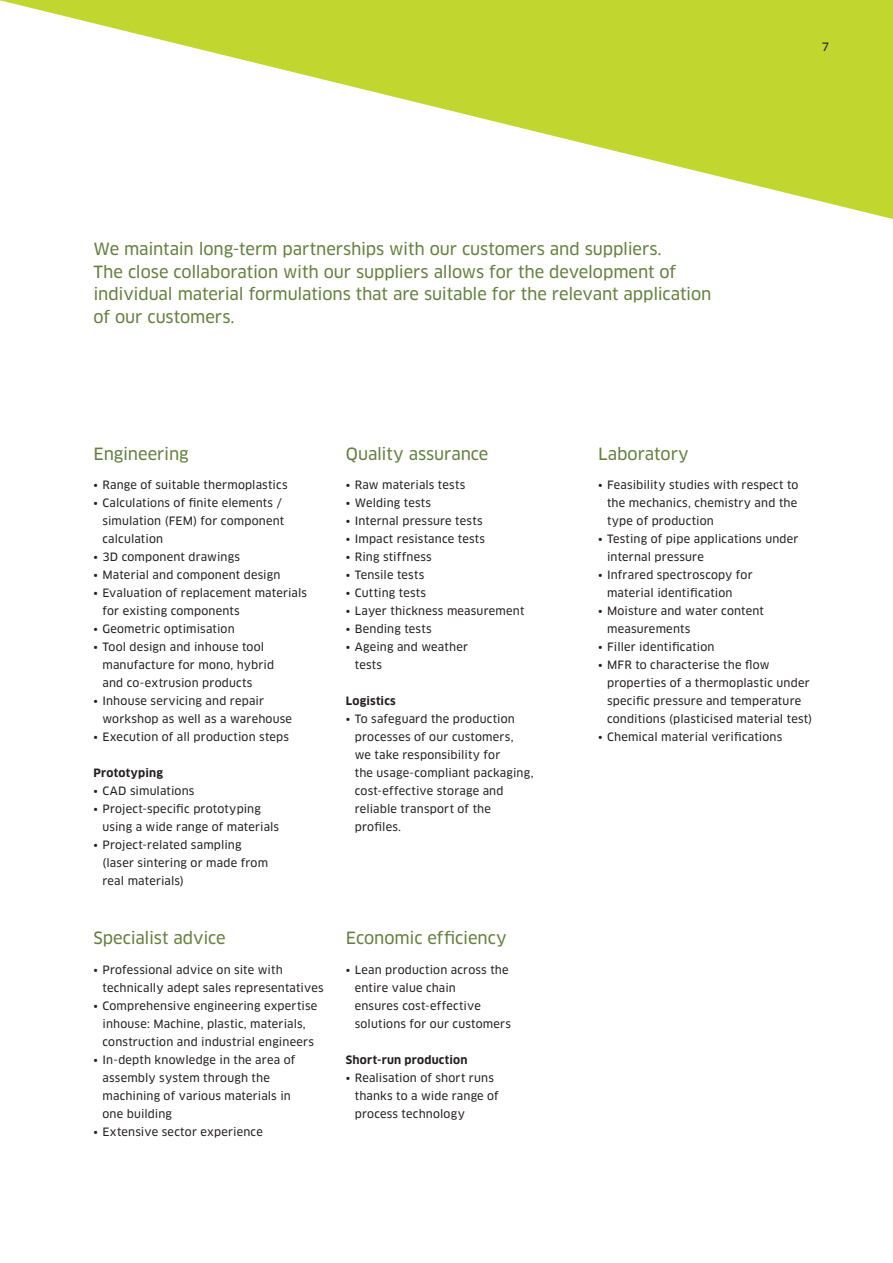
<style>
.page{position:relative;width:893px;height:1263px;background:#fff}
.page>*{position:absolute;margin:0;border:0;box-sizing:border-box;transform-origin:0 0}
.t1{font:16.5px/22.5px "Clan Pro News";letter-spacing:-.01em;color:#63813c}
.t2{font:11.25px/18px "Clan Pro News";letter-spacing:.015em;color:#231f20}
.t3{font:700 11.25px "Clan Pro";letter-spacing:.02em;color:#231f20}
</style>
<div class="page">
<svg style="left:0;top:0;width:893px;height:219px"></svg>
<p class="t2" style="left:822px;top:38px;width:9px">7</p>
<p class="t1" style="left:94px;top:238px;width:619px">We maintain long-term partnerships with our customers and suppliers.<br>The close collaboration with our suppliers allows for the development of individual material formulations that are suitable for the relevant application of our customers.</p>
<h1 class="t1" style="left:94px;top:442px;width:97px">Engineering</h1>
<p class="t2" style="left:94px;top:476px;width:196px">• Range of suitable thermoplastics</p>
<p class="t2" style="left:102px;top:494px;width:183px;text-indent:-9px">• Calculations of finite elements / simulation (FEM) for component calculation</p>
<p class="t2" style="left:94px;top:548px;width:148px">• 3D component drawings</p>
<p class="t2" style="left:94px;top:566px;width:188px">• Material and component design</p>
<p class="t2" style="left:102px;top:584px;width:206px;text-indent:-9px">• Evaluation of replacement materials for existing components</p>
<p class="t2" style="left:94px;top:620px;width:143px">• Geometric optimisation</p>
<p class="t2" style="left:102px;top:638px;width:173px;text-indent:-9px">• Tool design and inhouse tool manufacture for mono, hybrid and co-extrusion products</p>
<p class="t2" style="left:102px;top:692px;width:191px;text-indent:-9px">• Inhouse servicing and repair workshop as well as a warehouse</p>
<p class="t2" style="left:94px;top:728px;width:197px">• Execution of all production steps</p>
<p class="t3" style="left:94px;top:767px;width:71px">Prototyping</p>
<p class="t2" style="left:94px;top:782px;width:102px">• CAD simulations</p>
<p class="t2" style="left:102px;top:800px;width:178px;text-indent:-9px">• Project-specific prototyping using a wide range of materials</p>
<p class="t2" style="left:102px;top:836px;width:167px;text-indent:-9px">• Project-related sampling (laser sintering or made from real materials)</p>
<h1 class="t1" style="left:94px;top:927px;width:134px">Specialist advice</h1>
<p class="t2" style="left:102px;top:961px;width:223px;text-indent:-9px">• Professional advice on site with technically adept sales representatives</p>
<p class="t2" style="left:94px;top:997px;width:225px;text-align:center">• Comprehensive engineering expertise inhouse: Machine, plastic, materials, construction and industrial engineers</p>
<p class="t2" style="left:102px;top:1051px;width:194px;text-indent:-9px">• In-depth knowledge in the area of assembly system through the machining of various materials in one building</p>
<p class="t2" style="left:94px;top:1123px;width:171px">• Extensive sector experience</p>
<h1 class="t1" style="left:346px;top:442px;width:144px">Quality assurance</h1>
<p class="t2" style="left:346px;top:476px;width:121px">• Raw materials tests</p>
<p class="t2" style="left:346px;top:494px;width:87px">• Welding tests</p>
<p class="t2" style="left:346px;top:512px;width:138px">• Internal pressure tests</p>
<p class="t2" style="left:346px;top:530px;width:141px">• Impact resistance tests</p>
<p class="t2" style="left:346px;top:548px;width:87px">• Ring stiffness</p>
<p class="t2" style="left:346px;top:566px;width:80px">• Tensile tests</p>
<p class="t2" style="left:346px;top:584px;width:82px">• Cutting tests</p>
<p class="t2" style="left:346px;top:602px;width:180px">• Layer thickness measurement</p>
<p class="t2" style="left:346px;top:620px;width:87px">• Bending tests</p>
<p class="t2" style="left:355px;top:638px;width:115px;text-indent:-9px">• Ageing and weather tests</p>
<p class="t3" style="left:346px;top:695px;width:51px">Logistics</p>
<p class="t2" style="left:355px;top:710px;width:180px;text-indent:-9px">• To safeguard the production processes of our customers,<br>we take responsibility for<br>the usage-compliant packaging, cost-effective storage and reliable transport of the profiles.</p>
<h1 class="t1" style="left:346px;top:927px;width:162px">Economic efficiency</h1>
<p class="t2" style="left:355px;top:961px;width:158px;text-indent:-9px">• Lean production across the entire value chain<br>ensures cost-effective solutions for our customers</p>
<p class="t3" style="left:346px;top:1053px;width:123px">Short-run production</p>
<p class="t2" style="left:355px;top:1069px;width:146px;text-indent:-9px">• Realisation of short runs thanks to a wide range of process technology</p>
<h1 class="t1" style="left:598px;top:442px;width:92px">Laboratory</h1>
<p class="t2" style="left:607px;top:476px;width:193px;text-align:justify;text-indent:-9px">• Feasibility studies with respect to the mechanics, chemistry and the type of production</p>
<p class="t2" style="left:607px;top:530px;width:193px;text-indent:-9px">• Testing of pipe applications under internal pressure</p>
<p class="t2" style="left:607px;top:566px;width:147px;text-indent:-9px">• Infrared spectroscopy for material identification</p>
<p class="t2" style="left:607px;top:602px;width:158px;text-indent:-9px">• Moisture and water content measurements</p>
<p class="t2" style="left:598px;top:638px;width:118px">• Filler identification</p>
<p class="t2" style="left:607px;top:656px;width:207px;text-indent:-9px">• MFR to characterise the flow properties of a thermoplastic under specific pressure and temperature conditions (plasticised material test)</p>
<p class="t2" style="left:598px;top:728px;width:186px">• Chemical material verifications</p>
</div>
